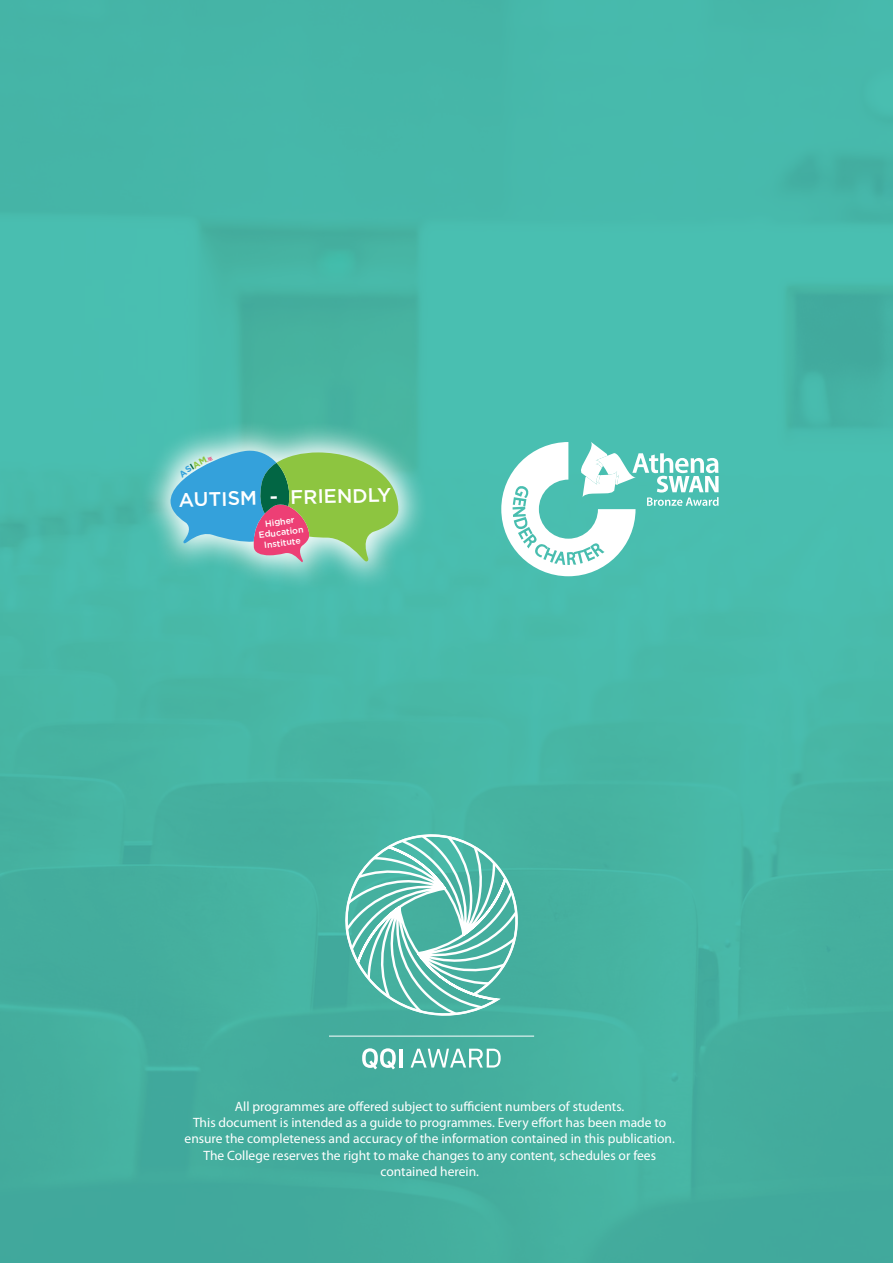
<style>
.page{position:relative;width:893px;height:1263px;background:#fff}
.page>*{position:absolute;margin:0;border:0;box-sizing:border-box;transform-origin:0 0}
.t1{font:500 19.65px "Gotham";color:#fff}
.t2{font:13.5px/16.2px "Myriad Pro";color:#fff;text-align:center}
.t3{font:500 8.85px/10.6px "Gotham";color:#fff;text-align:center}
.s1{font-size:20.7px}
</style>
<div class="page">
<img style="left:0;top:0;width:893px;height:1263px">
<svg style="left:341px;top:834px;width:183px;height:189px"></svg>
<svg style="left:362px;top:1048px;width:34px;height:21px"></svg>
<hr style="left:399px;top:1049px;width:4px;height:18px;background:#fff">
<svg style="left:411px;top:1049px;width:90px;height:18px"></svg>
<hr style="left:329px;top:1035px;width:205px;height:1px;background:#feffff">
<svg style="left:501px;top:441px;width:218px;height:135px"></svg>
<div style="left:140px;top:419px;width:289px;height:173px;background:#fff;opacity:.96"></div>
<svg style="left:169px;top:450px;width:229px;height:112px;background:#7eb399"></svg>
<h1 class="t1" style="left:179px;top:486px;width:214px;rotate:-1deg">AUTISM <span class="s1">-</span> FRIENDLY</h1>
<p class="t3" style="left:257px;top:519px;width:46px;rotate:-7deg">Higher<br>Education<br>Institute</p>
<p class="t2" style="left:185px;top:1098px;width:492px">All programmes are offered subject to sufficient numbers of students.<br>This document is intended as a guide to programmes. Every effort has been made to ensure the completeness and accuracy of the information contained in this publication.<br>The College reserves the right to make changes to any content, schedules or fees contained herein.</p>
</div>
